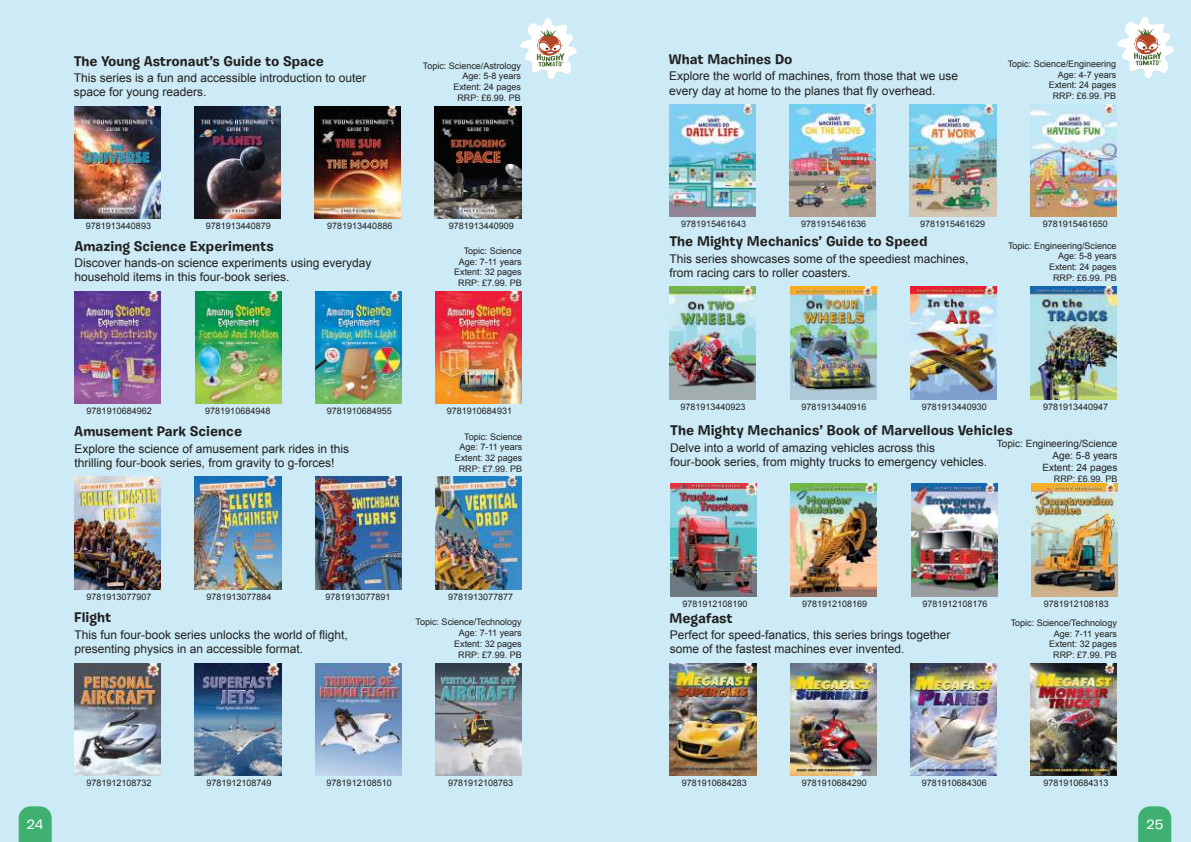
<style>
.page{position:relative;width:1191px;height:842px;background:#ccebf6}
.page>*{position:absolute;margin:0;border:0;box-sizing:border-box;transform-origin:0 0}
.t1{font:700 14px "Burbank Small";color:#221f1f}
.t2{font:700 14px "Burbank Small";color:#fff}
.t3{font:500 14px "Burbank Small";color:#fff}
.t4{font:12px/14.4px "Arial";color:#221f1f}
.t5{font:10px/12px "Arial";color:#221f1f;text-align:right}
.t6{font:9px/10.8px "Arial";color:#221f1f;text-align:right}
</style>
<div class="page">
<img style="left:74px;top:106px;width:86px;height:112px">
<img style="left:75px;top:477px;width:86px;height:112px">
<img style="left:75px;top:291px;width:86px;height:112px">
<img style="left:75px;top:663px;width:86px;height:112px">
<img style="left:194px;top:106px;width:86px;height:112px">
<img style="left:195px;top:477px;width:86px;height:112px">
<img style="left:195px;top:291px;width:86px;height:112px">
<img style="left:195px;top:663px;width:86px;height:112px">
<img style="left:315px;top:106px;width:86px;height:112px">
<img style="left:315px;top:477px;width:86px;height:112px">
<img style="left:315px;top:291px;width:86px;height:112px">
<img style="left:315px;top:663px;width:86px;height:112px">
<img style="left:435px;top:106px;width:86px;height:112px">
<img style="left:435px;top:477px;width:87px;height:112px">
<img style="left:435px;top:291px;width:87px;height:112px">
<img style="left:435px;top:663px;width:87px;height:112px">
<img style="left:669px;top:104px;width:86px;height:113px">
<img style="left:789px;top:104px;width:86px;height:113px">
<img style="left:910px;top:104px;width:86px;height:113px">
<img style="left:1030px;top:104px;width:86px;height:113px">
<img style="left:669px;top:287px;width:87px;height:112px">
<img style="left:670px;top:484px;width:86px;height:112px">
<img style="left:790px;top:287px;width:86px;height:112px">
<img style="left:790px;top:484px;width:87px;height:112px">
<img style="left:910px;top:287px;width:86px;height:112px">
<img style="left:911px;top:484px;width:86px;height:112px">
<img style="left:1030px;top:287px;width:86px;height:112px">
<img style="left:1031px;top:484px;width:86px;height:112px">
<img style="left:670px;top:663px;width:86px;height:112px">
<img style="left:790px;top:663px;width:86px;height:112px">
<img style="left:910px;top:663px;width:86px;height:112px">
<img style="left:1030px;top:663px;width:87px;height:112px">
<svg style="left:19px;top:806px;width:33px;height:36px"></svg>
<svg style="left:1138px;top:806px;width:33px;height:36px"></svg>
<svg style="left:520px;top:18px;width:57px;height:62px"></svg>
<svg style="left:1117px;top:17px;width:57px;height:61px"></svg>
<h1 class="t1" style="left:74px;top:56px;width:252px">The Young Astronaut’s Guide to Space</h1>
<h2 class="t4" style="left:74px;top:72px;width:294px">This series is a fun and accessible introduction to outer space for young readers.</h2>
<p class="t6" style="left:423px;top:61px;width:100px">Topic: Science/Astrology<br>Age: 5-8 years<br>Extent: 24 pages<br>RRP: £6.99. PB</p>
<h1 class="t1" style="left:669px;top:54px;width:125px">What Machines Do</h1>
<h2 class="t4" style="left:669px;top:70px;width:290px">Explore the world of machines, from those that we use every day at home to the planes that 昀氀y overhead.</h2>
<p class="t6" style="left:1007px;top:59px;width:110px">Topic: Science/Engineering<br>Age: 4-7 years<br>Extent: 24 pages<br>RRP: £6.99. PB</p>
<p class="t6" style="left:86px;top:221px;width:67px">9781913440893</p>
<p class="t6" style="left:206px;top:221px;width:67px">9781913440879</p>
<h1 class="t1" style="left:74px;top:241px;width:201px">Amazing Science Experiments</h1>
<p class="t6" style="left:327px;top:221px;width:67px">9781913440886</p>
<h2 class="t4" style="left:75px;top:257px;width:298px">Discover hands-on science experiments using everyday household items in this four-book series.</h2>
<p class="t6" style="left:449px;top:221px;width:67px">9781913440909</p>
<p class="t6" style="left:454px;top:246px;width:69px">Topic: Science<br>Age: 7-11 years<br>Extent: 32 pages<br>RRP: £7.99. PB</p>
<p class="t6" style="left:681px;top:220px;width:67px">9781915461643</p>
<p class="t6" style="left:801px;top:219px;width:67px">9781915461636</p>
<p class="t6" style="left:920px;top:220px;width:67px">9781915461629</p>
<p class="t6" style="left:1042px;top:220px;width:67px">9781915461650</p>
<h2 class="t4" style="left:669px;top:252px;width:301px">This series showcases some of the speediest machines, from racing cars to roller coasters.</h2>
<h1 class="t1" style="left:669px;top:236px;width:260px">The Mighty Mechanics’ Guide to Speed</h1>
<p class="t6" style="left:1008px;top:241px;width:110px">Topic: Engineering/Science<br>Age: 5-8 years<br>Extent: 24 pages<br>RRP: £6.99. PB</p>
<p class="t6" style="left:87px;top:406px;width:67px">9781910684962</p>
<p class="t6" style="left:205px;top:406px;width:67px">9781910684948</p>
<p class="t6" style="left:327px;top:406px;width:67px">9781910684955</p>
<p class="t6" style="left:447px;top:406px;width:67px">9781910684931</p>
<p class="t6" style="left:680px;top:402px;width:67px">9781913440923</p>
<p class="t6" style="left:801px;top:402px;width:67px">9781913440916</p>
<p class="t6" style="left:921px;top:402px;width:67px">9781913440930</p>
<p class="t6" style="left:1043px;top:402px;width:67px">9781913440947</p>
<h1 class="t1" style="left:74px;top:426px;width:169px">Amusement Park Science</h1>
<h2 class="t4" style="left:74px;top:442px;width:276px">Explore the science of amusement park rides in this thrilling four-book series, from gravity to g-forces!</h2>
<p class="t6" style="left:455px;top:432px;width:69px">Topic: Science<br>Age: 7-11 years<br>Extent: 32 pages<br>RRP: £7.99. PB</p>
<h1 class="t1" style="left:670px;top:425px;width:344px">The Mighty Mechanics’ Book of Marvellous Vehicles</h1>
<p class="t5" style="left:996px;top:438px;width:122px">Topic: Engineering/Science<br>Age: 5-8 years<br>Extent: 24 pages</p>
<p class="t6" style="left:1054px;top:474px;width:65px">RRP: £6.99. PB</p>
<h2 class="t4" style="left:670px;top:441px;width:318px">Delve into a world of amazing vehicles across this four-book series, from mighty trucks to emergency vehicles.</h2>
<p class="t6" style="left:87px;top:592px;width:67px">9781913077907</p>
<p class="t6" style="left:206px;top:592px;width:67px">9781913077884</p>
<p class="t6" style="left:325px;top:592px;width:67px">9781913077891</p>
<p class="t6" style="left:448px;top:592px;width:67px">9781913077877</p>
<p class="t6" style="left:682px;top:599px;width:67px">9781912108190</p>
<p class="t6" style="left:802px;top:599px;width:67px">9781912108169</p>
<p class="t6" style="left:922px;top:599px;width:67px">9781912108176</p>
<p class="t6" style="left:1043px;top:599px;width:67px">9781912108183</p>
<h1 class="t1" style="left:74px;top:612px;width:39px">Flight</h1>
<h2 class="t4" style="left:74px;top:628px;width:275px">This fun four-book series unlocks the world of 昀氀ight, presenting physics in an accessible format.</h2>
<p class="t6" style="left:415px;top:618px;width:108px">Topic: Science/Technology<br>Age: 7-11 years<br>Extent: 32 pages<br>RRP: £7.99. PB</p>
<h1 class="t1" style="left:669px;top:613px;width:65px">Megafast</h1>
<p class="t6" style="left:1010px;top:618px;width:108px">Topic: Science/Technology<br>Age: 7-11 years<br>Extent: 32 pages<br>RRP: £7.99. PB</p>
<h2 class="t4" style="left:669px;top:629px;width:282px">Perfect for speed-fanatics, this series brings together some of the fastest machines ever invented.</h2>
<p class="t6" style="left:87px;top:778px;width:67px">9781912108732</p>
<p class="t6" style="left:206px;top:778px;width:67px">9781912108749</p>
<p class="t6" style="left:327px;top:778px;width:67px">9781912108510</p>
<p class="t6" style="left:448px;top:778px;width:67px">9781912108763</p>
<p class="t6" style="left:682px;top:778px;width:67px">9781910684283</p>
<p class="t6" style="left:801px;top:778px;width:67px">9781910684290</p>
<p class="t6" style="left:922px;top:778px;width:67px">9781910684306</p>
<p class="t6" style="left:1043px;top:778px;width:67px">9781910684313</p>
<h1 class="t3" style="left:27px;top:818px;width:18px">24</h1>
<h1 class="t3" style="left:1146px;top:818px;width:18px">25</h1>
<h1 class="t2" style="left:21px;top:821px;width:18px">23</h1>
<h1 class="t2" style="left:1152px;top:822px;width:18px">24</h1>
</div>
